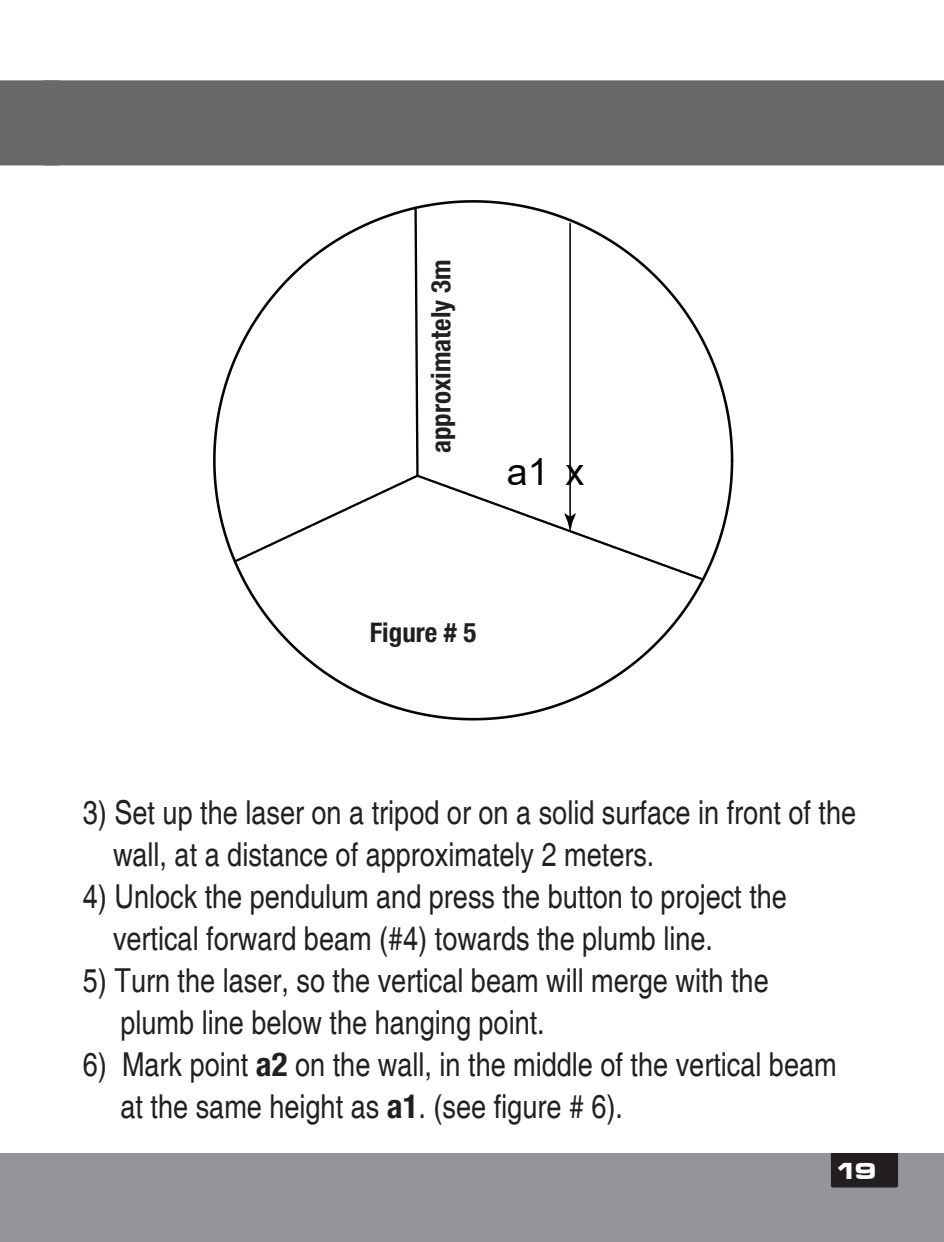
<style>
.page{position:relative;width:944px;height:1242px;background:#fff}
.page>*{position:absolute;margin:0;border:0;box-sizing:border-box;transform-origin:0 0}
.t1{font:37.5px "Arial";color:#040503}
.t2{font:condensed 33px/42px "Helvetica";color:#231f20}
.t3{font:700 condensed 27px "Helvetica Neue";color:#231f20}
.t4{font:24px "Microgramma D Bold Exte";color:#fff}
.s1{font-family:"Helvetica Neue";font-weight:700}
</style>
<div class="page">
<div style="left:0;top:1153px;width:944px;height:89px;background:#939598"></div>
<div style="left:831px;top:1153px;width:67px;height:34px;background:#231f20"></div>
<div style="left:0;top:80px;width:35px;height:85px;background:#69696c"></div>
<div style="left:35px;top:80px;width:909px;height:85px;background:#69696c"></div>
<svg style="left:213px;top:200px;width:521px;height:521px"></svg>
<svg style="left:232px;top:205px;width:474px;height:377px"></svg>
<div style="left:429px;top:217px;width:50px;height:236px;background:#fff"></div>
<p class="t3" style="left:424px;top:453px;width:195px;rotate:-90deg">approximately 3m</p>
<p class="t1" style="left:507px;top:446px;width:79px">a1 x</p>
<p class="t3" style="left:370px;top:616px;width:108px">Figure # 5</p>
<p class="t2" style="left:113px;top:792px;width:745px;text-indent:-30px">3) Set up the laser on a tripod or on a solid surface in front of the wall, at a distance of approximately 2 meters.</p>
<p class="t2" style="left:113px;top:876px;width:675px;text-indent:-30px">4) Unlock the pendulum and press the button to project the vertical forward beam (#4) towards the plumb line.</p>
<p class="t2" style="left:121px;top:960px;width:650px;text-indent:-38px">5) Turn the laser, so the vertical beam will merge with the plumb line below the hanging point.</p>
<p class="t2" style="left:121px;top:1044px;width:718px;text-indent:-38px">6) Mark point <span class="s1">a2</span> on the wall, in the middle of the vertical beam at the same height as <span class="s1">a1</span>. (see figure # 6).</p>
<p class="t4" style="left:836px;top:1155px;width:42px">19</p>
</div>
